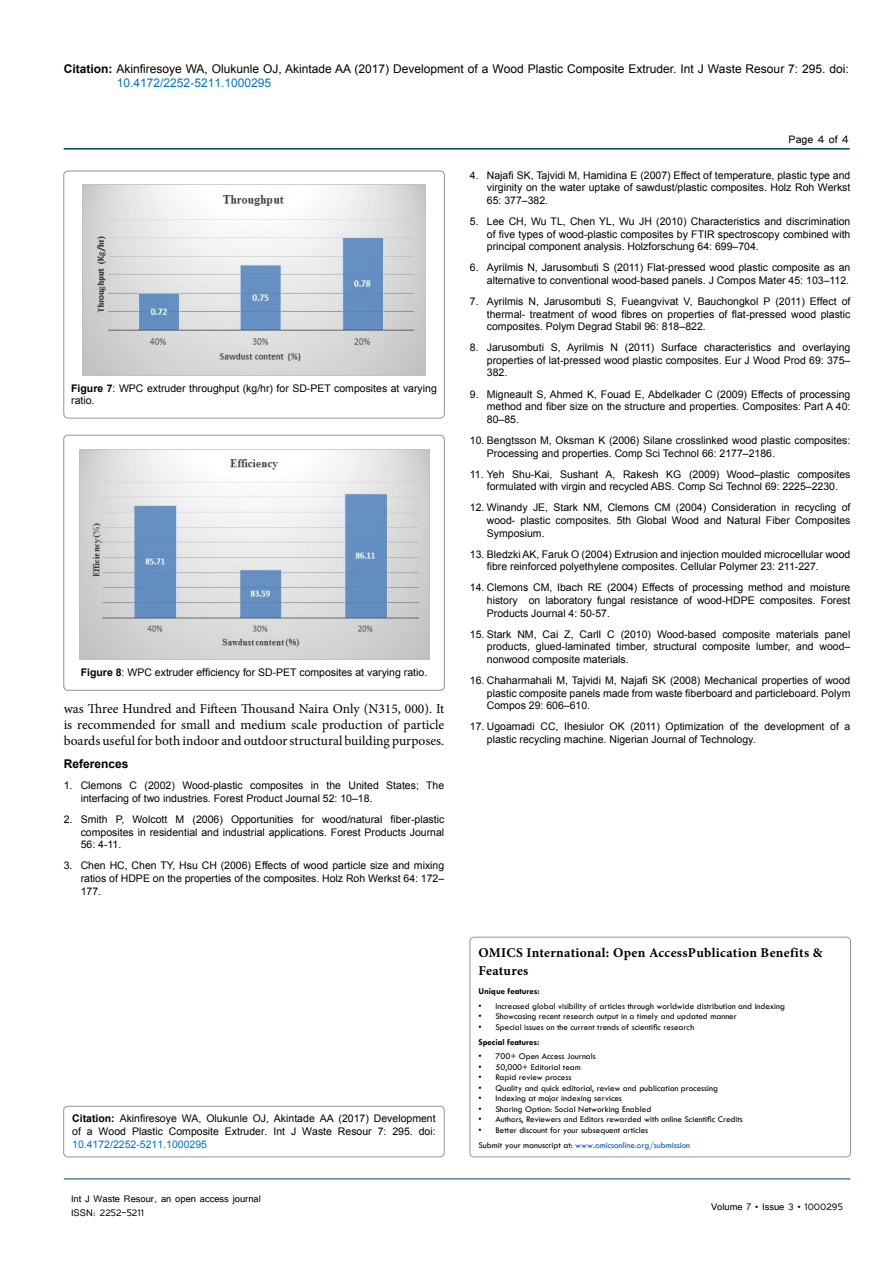
<style>
.page{position:relative;width:893px;height:1263px;background:#fff}
.page>*{position:absolute;margin:0;border:0;box-sizing:border-box;transform-origin:0 0}
.t1{font:13.5px/16.2px "Minion Pro";color:#000;text-align:justify}
.t2{font:700 13.5px/18px "Minion Pro";letter-spacing:.025em;color:#000}
.t3{font:13.5px "Tunga";color:#000}
.t4{font:12px/14.4px "Arial";color:#000}
.t5{font:12px/14.4px "Tunga";color:#000}
.t6{font:700 12px "Arial";color:#000}
.t7{font:10.5px/12.6px "Arial";color:#000;text-align:justify}
.t8{font:10.5px "Arial";color:#0072bc}
.t9{font:9px/14.7px "Tw Cen";color:#000}
.t10{font:700 9px "Tw Cen";color:#000}
.s1{font-weight:700}
.s2{color:#0072bc}
.s3{color:#0054a6}
</style>
<div class="page">
<hr style="left:64px;top:148px;width:786px;height:2px;background:#00455b">
<hr style="left:64px;top:1179px;width:786px;height:1px;background:#00455b">
<div style="left:64px;top:1106px;width:380px;height:51px;border:1px solid #939598;border-radius:4px"></div>
<div style="left:470px;top:937px;width:380px;height:220px;border:1px solid #939598;border-radius:4px"></div>
<img style="left:83px;top:185px;width:342px;height:191px">
<div style="left:64px;top:171px;width:380px;height:247px;border:1px solid #939598;border-radius:4px"></div>
<img style="left:79px;top:449px;width:350px;height:211px">
<div style="left:64px;top:435px;width:380px;height:255px;border:1px solid #939598;border-radius:4px"></div>
<p class="t4" style="left:117px;top:61px;width:733px;text-indent:-53px"><span class="s1">Citation:</span> Akinfiresoye WA, Olukunle OJ, Akintade AA (2017) Development of a Wood Plastic Composite Extruder. Int J Waste Resour 7: 295. doi:<br><span class="s2">10.4172/2252-5211.1000295</span></p>
<p class="t7" style="left:71px;top:382px;width:367px"><span class="s1">Figure 7</span>: WPC extruder throughput (kg/hr) for SD-PET composites at varying ratio.</p>
<p class="t7" style="left:81px;top:666px;width:348px"><span class="s1">Figure 8</span>: WPC extruder efficiency for SD-PET composites at varying ratio.</p>
<p class="t1" style="left:64px;top:700px;width:382px">was Three Hundred and Fifteen Thousand Naira Only (N315, 000). It is recommended for small and medium scale production of particle boards useful for both indoor and outdoor structural building purposes.</p>
<p class="t6" style="left:64px;top:756px;width:66px">References</p>
<p class="t7" style="left:81px;top:779px;width:365px;text-indent:-17px">1. Clemons C (2002) Wood-plastic composites in the United States; The interfacing of two industries. Forest Product Journal 52: 10–18.</p>
<p class="t7" style="left:81px;top:813px;width:365px;text-indent:-17px">2. Smith P, Wolcott M (2006) Opportunities for wood/natural fiber-plastic composites in residential and industrial applications. Forest Products Journal 56: 4-11.</p>
<p class="t7" style="left:81px;top:859px;width:365px;text-indent:-17px">3. Chen HC, Chen TY, Hsu CH (2006) Effects of wood particle size and mixing ratios of HDPE on the properties of the composites. Holz Roh Werkst 64: 172– 177.</p>
<p class="t7" style="left:72px;top:1112px;width:365px"><span class="s1">Citation:</span> Akinfiresoye WA, Olukunle OJ, Akintade AA (2017) Development of a Wood Plastic Composite Extruder. Int J Waste Resour 7: 295. doi:</p>
<p class="t8" style="left:72px;top:1137px;width:136px">10.4172/2252-5211.1000295</p>
<p class="t5" style="left:71px;top:1190px;width:191px">Int J Waste Resour, an open access journal<br>ISSN: 2252-5211</p>
<p class="t3" style="left:789px;top:131px;width:62px">Page 4 of 4</p>
<p class="t7" style="left:487px;top:169px;width:365px;text-indent:-17px">4. Najafi SK, Tajvidi M, Hamidina E (2007) Effect of temperature, plastic type and virginity on the water uptake of sawdust/plastic composites. Holz Roh Werkst 65: 377–382.</p>
<p class="t7" style="left:487px;top:215px;width:365px;text-indent:-17px">5. Lee CH, Wu TL, Chen YL, Wu JH (2010) Characteristics and discrimination of five types of wood-plastic composites by FTIR spectroscopy combined with principal component analysis. Holzforschung 64: 699–704.</p>
<p class="t7" style="left:470px;top:261px;width:382px;text-align:right">6. Ayrilmis N, Jarusombuti S (2011) Flat-pressed wood plastic composite as an alternative to conventional wood-based panels. J Compos Mater 45: 103–112.</p>
<p class="t7" style="left:487px;top:295px;width:365px;text-indent:-17px">7. Ayrilmis N, Jarusombuti S, Fueangvivat V, Bauchongkol P (2011) Effect of thermal- treatment of wood fibres on properties of flat-pressed wood plastic composites. Polym Degrad Stabil 96: 818–822.</p>
<p class="t7" style="left:487px;top:341px;width:365px;text-indent:-17px">8. Jarusombuti S, Ayrilmis N (2011) Surface characteristics and overlaying properties of lat-pressed wood plastic composites. Eur J Wood Prod 69: 375– 382.</p>
<p class="t7" style="left:487px;top:388px;width:365px;text-indent:-17px">9. Migneault S, Ahmed K, Fouad E, Abdelkader C (2009) Effects of processing method and fiber size on the structure and properties. Composites: Part A 40:<br>80–85.</p>
<p class="t7" style="left:487px;top:434px;width:365px;text-indent:-17px">10. Bengtsson M, Oksman K (2006) Silane crosslinked wood plastic composites:<br>Processing and properties. Comp Sci Technol 66: 2177–2186.</p>
<p class="t7" style="left:470px;top:468px;width:382px;text-align:center">11. Yeh Shu-Kai, Sushant A, Rakesh KG (2009) Wood–plastic composites formulated with virgin and recycled ABS. Comp Sci Technol 69: 2225–2230.</p>
<p class="t7" style="left:487px;top:501px;width:365px;text-indent:-17px">12. Winandy JE, Stark NM, Clemons CM (2004) Consideration in recycling of wood- plastic composites. 5th Global Wood and Natural Fiber Composites Symposium.</p>
<p class="t7" style="left:487px;top:548px;width:365px;text-indent:-17px">13. Bledzki AK, Faruk O (2004) Extrusion and injection moulded microcellular wood fibre reinforced polyethylene composites. Cellular Polymer 23: 211-227.</p>
<p class="t7" style="left:487px;top:581px;width:365px;text-indent:-17px">14. Clemons CM, Ibach RE (2004) Effects of processing method and moisture history on laboratory fungal resistance of wood-HDPE composites. Forest Products Journal 4: 50-57.</p>
<p class="t7" style="left:487px;top:628px;width:365px;text-indent:-17px">15. Stark NM, Cai Z, Carll C (2010) Wood-based composite materials panel products, glued-laminated timber, structural composite lumber, and wood– nonwood composite materials.</p>
<p class="t7" style="left:487px;top:674px;width:365px;text-indent:-17px">16. Chaharmahali M, Tajvidi M, Najafi SK (2008) Mechanical properties of wood plastic composite panels made from waste fiberboard and particleboard. Polym Compos 29: 606–610.</p>
<p class="t7" style="left:487px;top:720px;width:365px;text-indent:-17px">17. Ugoamadi CC, Ihesiulor OK (2011) Optimization of the development of a plastic recycling machine. Nigerian Journal of Technology.</p>
<p class="t2" style="left:478px;top:943px;width:345px">OMICS International: Open AccessPublication Benefits &amp;<br>Features</p>
<p class="t10" style="left:478px;top:986px;width:63px">Unique features:</p>
<p class="t9" style="left:478px;top:998px;width:308px">• Increased global visibility of articles through worldwide distribution and indexing</p>
<p class="t9" style="left:478px;top:1009px;width:260px">• Showcasing recent research output in a timely and updated manner</p>
<p class="t9" style="left:478px;top:1019px;width:217px">• Special issues on the current trends of scientific research</p>
<p class="t10" style="left:478px;top:1036px;width:63px">Special features:</p>
<p class="t9" style="left:478px;top:1049px;width:119px">• 700+ Open Access Journals</p>
<p class="t9" style="left:478px;top:1059px;width:104px">• 50,000+ Editorial team</p>
<p class="t9" style="left:478px;top:1070px;width:94px">• Rapid review process</p>
<p class="t9" style="left:478px;top:1080px;width:241px">• Quality and quick editorial, review and publication processing</p>
<p class="t9" style="left:478px;top:1091px;width:145px">• Indexing at major indexing services</p>
<p class="t9" style="left:478px;top:1101px;width:174px">• Sharing Option: Social Networking Enabled</p>
<p class="t9" style="left:478px;top:1112px;width:266px">• Authors, Reviewers and Editors rewarded with online Scientific Credits</p>
<p class="t9" style="left:478px;top:1122px;width:213px">• Better discount for your subsequent articles<br>Submit your manuscript at: <span class="s3">www.omicsonline.org/submission</span></p>
<p class="t5" style="left:711px;top:1199px;width:133px">Volume 7 • Issue 3 • 1000295</p>
</div>
